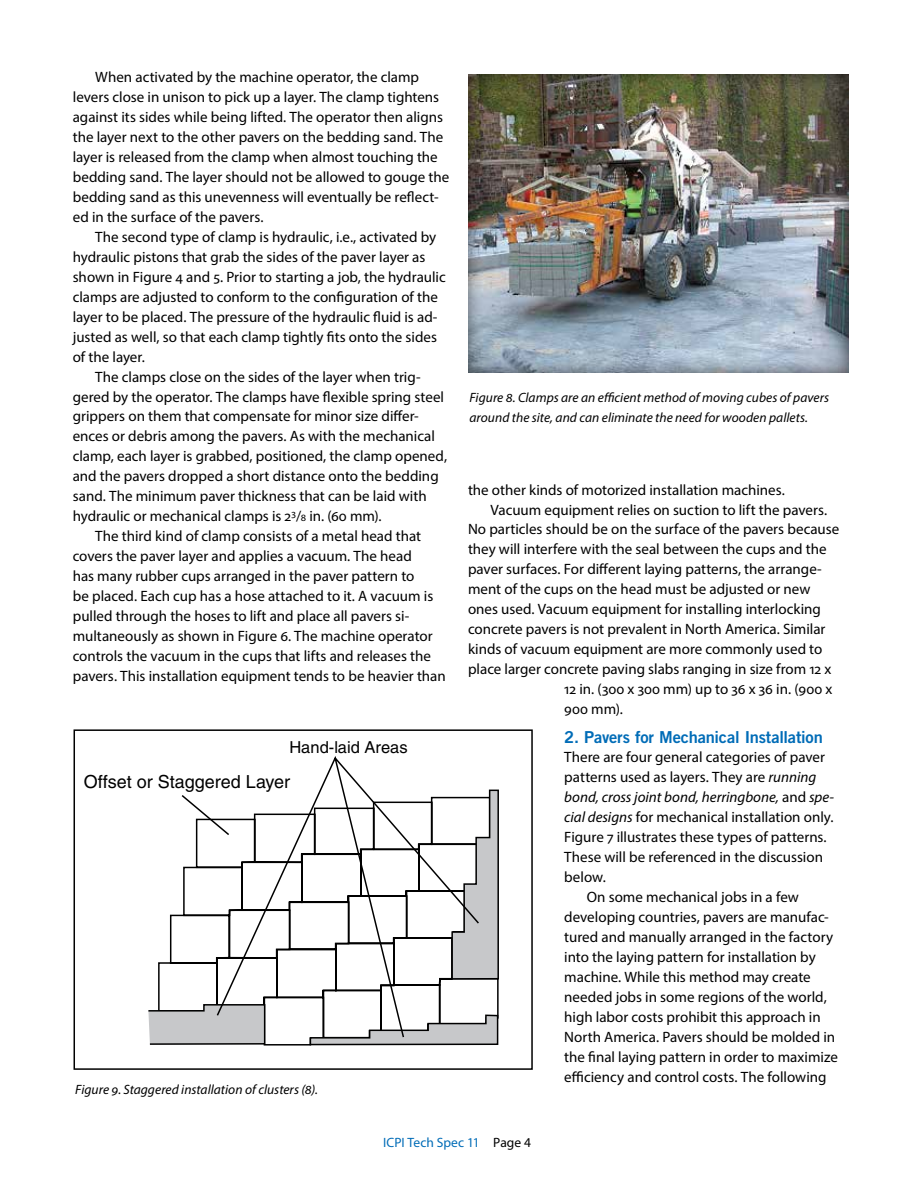
<style>
.page{position:relative;width:918px;height:1188px;background:#fff}
.page>*{position:absolute;margin:0;border:0;box-sizing:border-box;transform-origin:0 0}
.t1{font:18px "Helvetica";color:#000}
.t2{font:16.5px "Trade Gothic Bold Two";letter-spacing:-.01em;color:#006cb7}
.t3{font:16.5px "Helvetica";color:#000}
.t4{font:15px/20px "Myriad Pro";color:#000}
.t5{font:italic 15px "Myriad Pro";color:#000}
.t6{font:italic 13.5px/19.5px "Myriad Pro";letter-spacing:.005em;color:#000}
.t7{font:13.5px "Myriad Pro";color:#006cb7}
.s1{font-size:10.5px}
.s2{font-style:italic}
.s3{font-style:normal}
.s4{color:#000}
</style>
<div class="page">
<div style="left:468px;top:73px;width:382px;height:311px;background:#000;opacity:.6"></div>
<svg style="left:158px;top:837px;width:341px;height:209px"></svg>
<svg style="left:481px;top:789px;width:18px;height:191px;background:#b4b5b6"></svg>
<svg style="left:309px;top:1014px;width:190px;height:32px;background:#a3a4a5"></svg>
<svg style="left:148px;top:1003px;width:118px;height:43px"></svg>
<svg style="left:215px;top:756px;width:266px;height:283px"></svg>
<svg style="left:181px;top:793px;width:50px;height:44px"></svg>
<div style="left:74px;top:729px;width:459px;height:341px;border:2px solid #000"></div>
<p class="t4" style="left:73px;top:67px;width:378px;text-indent:22px">When activated by the machine operator, the clamp levers close in unison to pick up a layer. The clamp tightens against its sides while being lifted. The operator then aligns the layer next to the other pavers on the bedding sand. The layer is released from the clamp when almost touching the bedding sand. The layer should not be allowed to gouge the bedding sand as this unevenness will eventually be reflect&shy;ed in the surface of the pavers.</p>
<p class="t4" style="left:95px;top:227px;width:343px">The second type of clamp is hydraulic, i.e., activated by</p>
<p class="t4" style="left:73px;top:247px;width:354px">hydraulic pistons that grab the sides of the paver layer as</p>
<p class="t4" style="left:73px;top:267px;width:374px">shown in Figure 4 and 5. Prior to starting a job, the hydraulic</p>
<p class="t4" style="left:73px;top:287px;width:367px">clamps are adjusted to conform to the configuration of the</p>
<p class="t4" style="left:73px;top:306px;width:366px">layer to be placed. The pressure of the hydraulic fluid is ad-</p>
<p class="t4" style="left:73px;top:326px;width:366px">justed as well, so that each clamp tightly fits onto the sides</p>
<p class="t4" style="left:73px;top:346px;width:74px">of the layer.</p>
<p class="t4" style="left:95px;top:366px;width:327px">The clamps close on the sides of the layer when trig-</p>
<p class="t4" style="left:73px;top:386px;width:373px">gered by the operator. The clamps have flexible spring steel</p>
<p class="t4" style="left:73px;top:406px;width:348px">grippers on them that compensate for minor size differ-</p>
<p class="t4" style="left:73px;top:426px;width:364px">ences or debris among the pavers. As with the mechanical</p>
<p class="t4" style="left:73px;top:446px;width:376px">clamp, each layer is grabbed, positioned, the clamp opened,</p>
<p class="t4" style="left:73px;top:466px;width:367px">and the pavers dropped a short distance onto the bedding</p>
<p class="t4" style="left:73px;top:486px;width:355px">sand. The minimum paver thickness that can be laid with</p>
<p class="t4" style="left:73px;top:506px;width:310px">hydraulic or mechanical clamps is 2<sup>3</sup>/<span class="s1">8</span> in. (60 mm).</p>
<p class="t4" style="left:95px;top:526px;width:327px">The third kind of clamp consists of a metal head that</p>
<p class="t4" style="left:73px;top:546px;width:341px">covers the paver layer and applies a vacuum. The head</p>
<p class="t4" style="left:73px;top:566px;width:343px">has many rubber cups arranged in the paver pattern to</p>
<p class="t4" style="left:73px;top:586px;width:362px">be placed. Each cup has a hose attached to it. A vacuum is</p>
<p class="t4" style="left:73px;top:606px;width:338px">pulled through the hoses to lift and place all pavers si-</p>
<p class="t4" style="left:73px;top:626px;width:362px">multaneously as shown in Figure 6. The machine operator</p>
<p class="t4" style="left:73px;top:646px;width:360px">controls the vacuum in the cups that lifts and releases the</p>
<p class="t4" style="left:73px;top:666px;width:375px">pavers. This installation equipment tends to be heavier than</p>
<p class="t3" style="left:289px;top:737px;width:120px">Hand-laid Areas</p>
<p class="t1" style="left:84px;top:771px;width:208px">Offset or Staggered Layer</p>
<p class="t6" style="left:75px;top:1080px;width:244px">Figure 9. Staggered installation of clusters (8).</p>
<p class="t6" style="left:470px;top:388px;width:361px">Figure 8. Clamps are an efficient method of moving cubes of pavers around the site, and can eliminate the need for wooden pallets.</p>
<p class="t4" style="left:468px;top:479px;width:318px">the other kinds of motorized installation machines.</p>
<p class="t4" style="left:490px;top:499px;width:338px">Vacuum equipment relies on suction to lift the pavers.</p>
<p class="t4" style="left:468px;top:519px;width:373px">No particles should be on the surface of the pavers because</p>
<p class="t4" style="left:468px;top:539px;width:360px">they will interfere with the seal between the cups and the</p>
<p class="t4" style="left:468px;top:559px;width:355px">paver surfaces. For different laying patterns, the arrange-</p>
<p class="t4" style="left:468px;top:579px;width:344px">ment of the cups on the head must be adjusted or new</p>
<p class="t4" style="left:468px;top:599px;width:354px">ones used. Vacuum equipment for installing interlocking</p>
<p class="t4" style="left:468px;top:619px;width:359px">concrete pavers is not prevalent in North America. Similar</p>
<p class="t4" style="left:468px;top:639px;width:356px">kinds of vacuum equipment are more commonly used to</p>
<p class="t4" style="left:468px;top:659px;width:365px">place larger concrete paving slabs ranging in size from 12 x</p>
<p class="t4" style="left:564px;top:679px;width:270px">12 in. (300 x 300 mm) up to 36 x 36 in. (900 x</p>
<p class="t4" style="left:564px;top:699px;width:60px">900 mm).</p>
<p class="t2" style="left:564px;top:726px;width:260px">2. Pavers for Mechanical Installation</p>
<p class="t4" style="left:564px;top:747px;width:262px">There are four general categories of paver</p>
<p class="t4" style="left:564px;top:767px;width:254px">patterns used as layers. They are <span class="s2">running</span></p>
<p class="t5" style="left:564px;top:788px;width:271px">bond, cross joint bond, herringbone, <span class="s3">and</span> spe-</p>
<p class="t4" style="left:564px;top:807px;width:271px"><span class="s2">cial designs</span> for mechanical installation only.</p>
<p class="t4" style="left:564px;top:827px;width:264px">Figure 7 illustrates these types of patterns.</p>
<p class="t4" style="left:564px;top:847px;width:260px">These will be referenced in the discussion</p>
<p class="t4" style="left:564px;top:867px;width:43px">below.</p>
<p class="t4" style="left:587px;top:887px;width:214px">On some mechanical jobs in a few</p>
<p class="t4" style="left:564px;top:907px;width:266px">developing countries, pavers are manufac-</p>
<p class="t4" style="left:564px;top:927px;width:270px">tured and manually arranged in the factory</p>
<p class="t4" style="left:564px;top:947px;width:253px">into the laying pattern for installation by</p>
<p class="t4" style="left:564px;top:967px;width:248px">machine. While this method may create</p>
<p class="t4" style="left:564px;top:987px;width:264px">needed jobs in some regions of the world,</p>
<p class="t4" style="left:564px;top:1007px;width:258px">high labor costs prohibit this approach in</p>
<p class="t4" style="left:564px;top:1027px;width:272px">North America. Pavers should be molded in</p>
<p class="t4" style="left:564px;top:1046px;width:275px">the final laying pattern in order to maximize</p>
<p class="t4" style="left:564px;top:1066px;width:264px">efficiency and control costs. The following</p>
<p class="t7" style="left:383px;top:1134px;width:149px">ICPI Tech Spec 11 <span class="s4">Page 4</span></p>
</div>
